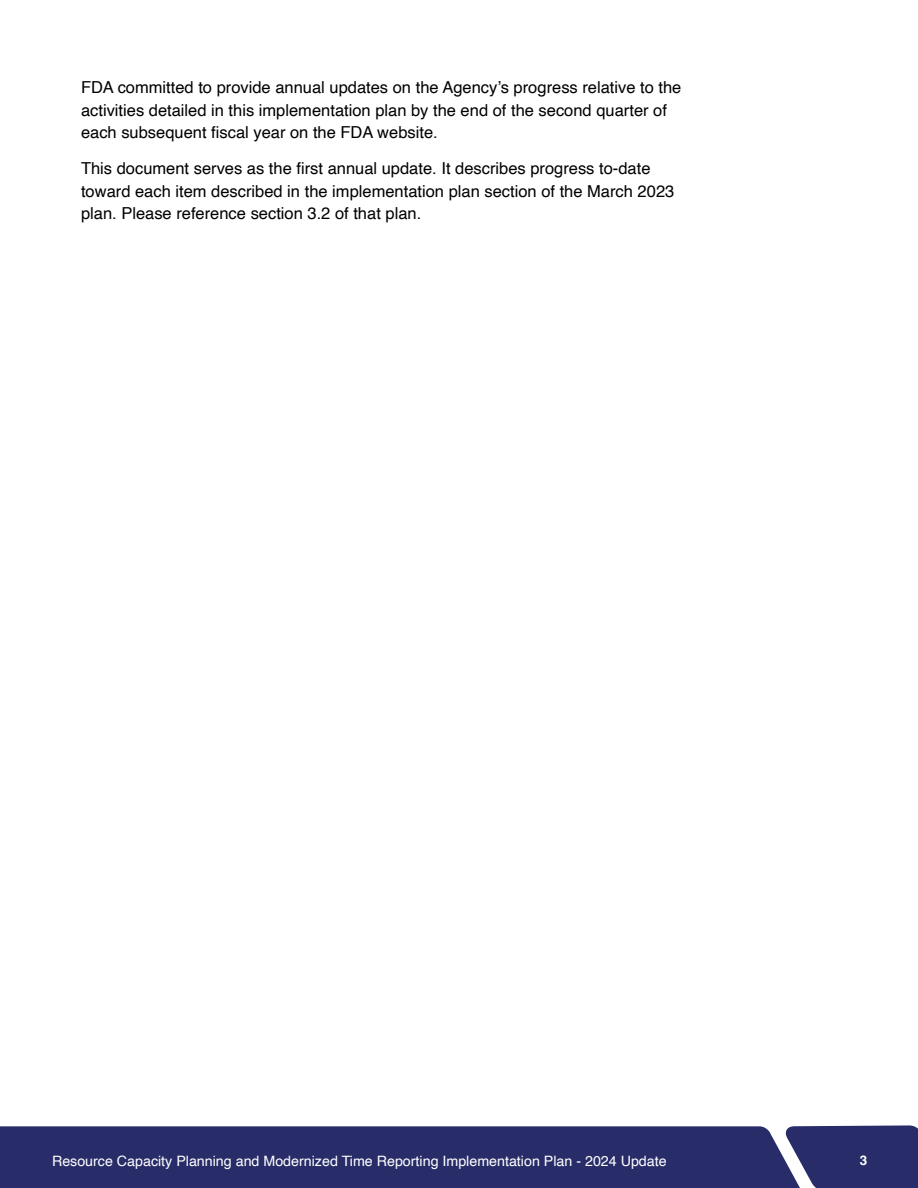
<style>
.page{position:relative;width:918px;height:1188px;background:#fff}
.page>*{position:absolute;margin:0;border:0;box-sizing:border-box;transform-origin:0 0}
.t1{font:16.5px/22.5px "Helvetica";color:#000}
.t2{font:14.25px "Helvetica";color:#fff}
.t3{font:700 13.5px "Helvetica";color:#fff}
</style>
<div class="page">
<div style="left:802px;top:1125px;width:116px;height:63px;background:#282d69"></div>
<div style="left:0;top:1126px;width:802px;height:62px;background:#282d69"></div>
<p class="t1" style="left:81px;top:77px;width:602px">FDA committed to provide annual updates on the Agency’s progress relative to the activities detailed in this implementation plan by the end of the second quarter of each subsequent fiscal year on the FDA website.</p>
<p class="t1" style="left:81px;top:158px;width:595px">This document serves as the first annual update. It describes progress to-date toward each item described in the implementation plan section of the March 2023 plan. Please reference section 3.2 of that plan.</p>
<p class="t2" style="left:52px;top:1150px;width:616px">Resource Capacity Planning and Modernized Time Reporting Implementation Plan - 2024 Update</p>
<p class="t3" style="left:860px;top:1152px;width:9px">3</p>
</div>
